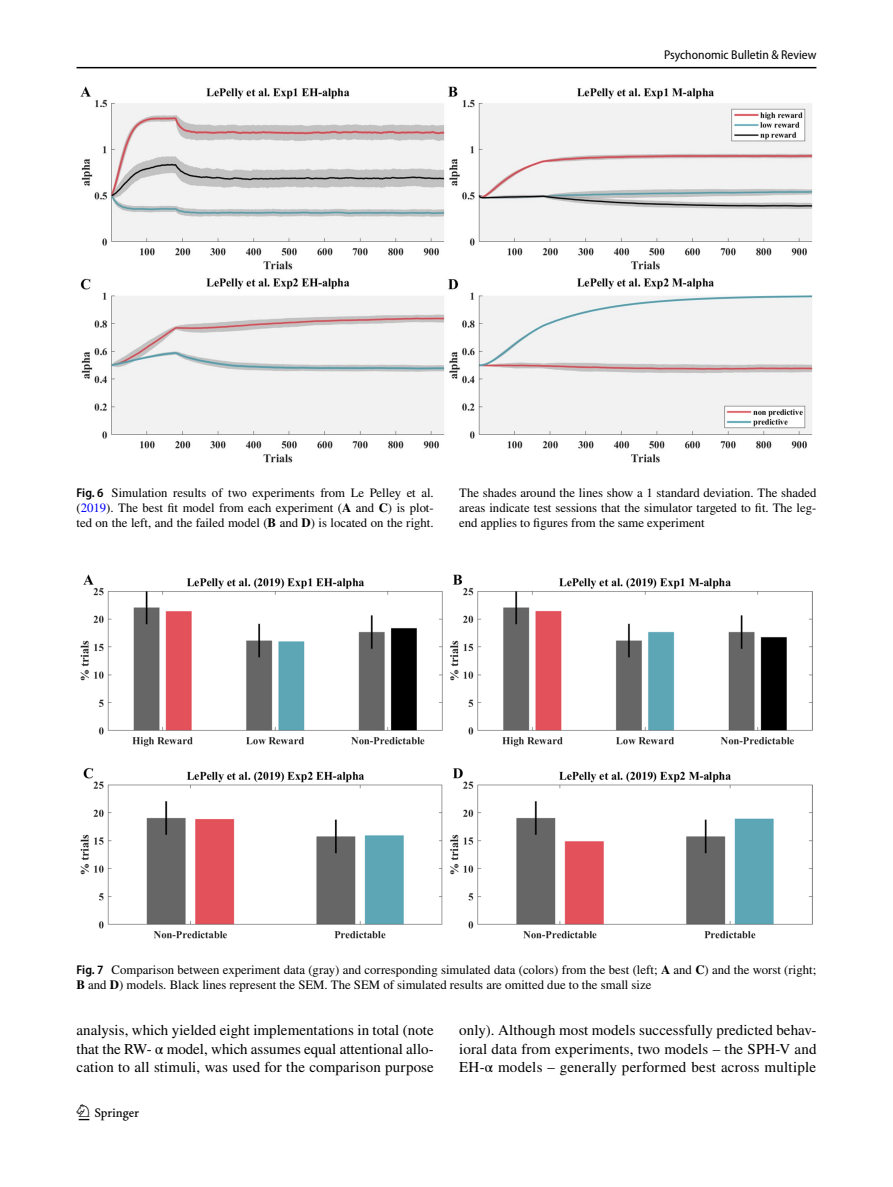
<style>
.page{position:relative;width:893px;height:1187px;background:#fff}
.page>*{position:absolute;margin:0;border:0;box-sizing:border-box;transform-origin:0 0}
.t1{font:22.5px "Springnew Regular 2";color:#000}
.t2{font:15px/18.8px "STIX";letter-spacing:.01em;color:#000;text-align:justify}
.t3{font:12.75px/15px "STIX";color:#000;text-align:justify}
.t4{font:semi-condensed 12.75px "Myriad Pro";color:#000}
.s1{font-family:"Myriad Pro";font-weight:600;font-stretch:semi-condensed}
.s2{color:#00f}
.s3{font-weight:700}
</style>
<div class="page">
<hr style="left:77px;top:67px;width:739px;height:1px;background:#000">
<img style="left:81px;top:87px;width:731px;height:375px">
<img style="left:81px;top:574px;width:731px;height:364px">
<p class="t4" style="left:664px;top:48px;width:154px">Psychonomic Bulletin &amp; Review</p>
<p class="t3" style="left:77px;top:486px;width:359px"><span class="s1">Fig. 6</span> Simulation results of two experiments from Le Pelley et al. (<span class="s2">2019</span>). The best fit model from each experiment (<span class="s3">A</span> and <span class="s3">C</span>) is plot&shy;ted on the left, and the failed model (<span class="s3">B</span> and <span class="s3">D</span>) is located on the right.</p>
<p class="t3" style="left:459px;top:486px;width:359px">The shades around the lines show a 1 standard deviation. The shaded areas indicate test sessions that the simulator targeted to fit. The leg&shy;end applies to figures from the same experiment</p>
<p class="t3" style="left:77px;top:962px;width:741px"><span class="s1">Fig. 7</span> Comparison between experiment data (gray) and corresponding simulated data (colors) from the best (left; <span class="s3">A</span> and <span class="s3">C</span>) and the worst (right;<br><span class="s3">B</span> and <span class="s3">D</span>) models. Black lines represent the SEM. The SEM of simulated results are omitted due to the small size</p>
<p class="t2" style="left:77px;top:1021px;width:359px">analysis, which yielded eight implementations in total (note that the RW- α model, which assumes equal attentional allo&shy;cation to all stimuli, was used for the comparison purpose</p>
<p class="t2" style="left:459px;top:1021px;width:359px">only). Although most models successfully predicted behav&shy;ioral data from experiments, two models – the SPH-V and EH-α models – generally performed best across multiple</p>
<h1 class="t1" style="left:79px;top:1104px;width:62px">1 3</h1>
</div>
